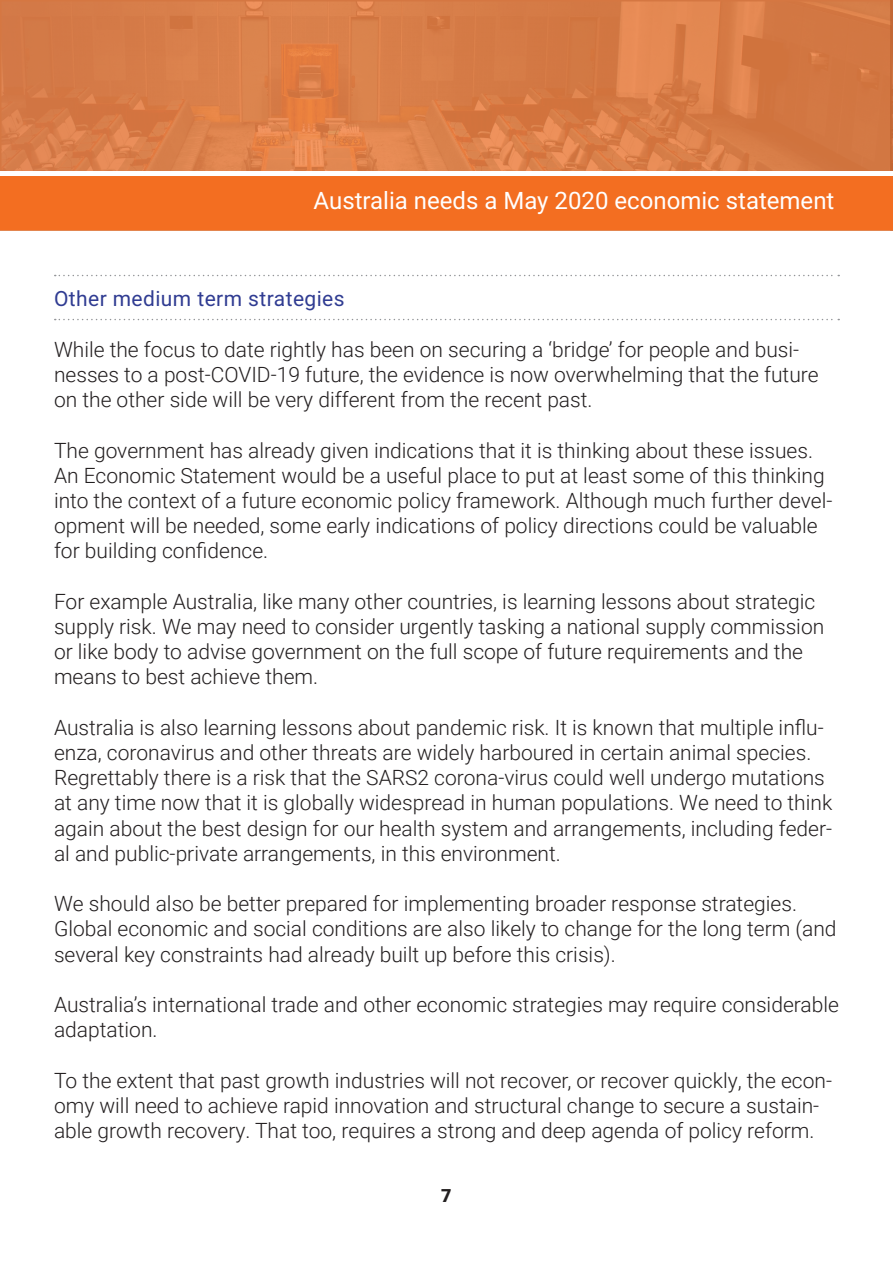
<style>
.page{position:relative;width:893px;height:1263px;background:#fff}
.page>*{position:absolute;margin:0;border:0;box-sizing:border-box;transform-origin:0 0}
.t1{font:24px "Roboto";color:#fff}
.Body_Paragraph{font:300 21px/25.2px "Roboto";color:#231f20}
.Head_1{font:21px "Roboto";letter-spacing:.02em;color:#303c92}
.t2{font:900 18px "Roboto";color:#231f20}
</style>
<div class="page">
<svg style="left:0;top:0;width:893px;height:231px;background:#d87d48"></svg>
<div style="left:0;top:171px;width:893px;height:5px;background:#fff"></div>
<div style="left:0;top:176px;width:893px;height:54px;background:#f36e21"></div>
<svg style="left:55px;top:275px;width:784px;height:1px"></svg>
<svg style="left:55px;top:319px;width:784px;height:1px"></svg>
<p class="t1" style="left:314px;top:184px;width:522px">Australia needs a May 2020 economic statement</p>
<p class="Head_1" style="left:54px;top:284px;width:292px">Other medium term strategies</p>
<p class="Body_Paragraph" style="left:54px;top:336px;width:766px">While the focus to date rightly has been on securing a ‘bridge’ for people and busi&shy;nesses to a post-COVID-19 future, the evidence is now overwhelming that the future on the other side will be very different from the recent past.</p>
<p class="Body_Paragraph" style="left:54px;top:437px;width:780px">The government has already given indications that it is thinking about these issues.<br>An Economic Statement would be a useful place to put at least some of this thinking into the context of a future economic policy framework. Although much further devel&shy;opment will be needed, some early indications of policy directions could be valuable for building confidence.</p>
<p class="Body_Paragraph" style="left:54px;top:588px;width:772px">For example Australia, like many other countries, is learning lessons about strategic supply risk. We may need to consider urgently tasking a national supply commission or like body to advise government on the full scope of future requirements and the means to best achieve them.</p>
<p class="Body_Paragraph" style="left:54px;top:714px;width:780px">Australia is also learning lessons about pandemic risk. It is known that multiple influ&shy;enza, coronavirus and other threats are widely harboured in certain animal species.<br>Regrettably there is a risk that the SARS2 corona-virus could well undergo mutations at any time now that it is globally widespread in human populations. We need to think again about the best design for our health system and arrangements, including feder&shy;al and public-private arrangements, in this environment.</p>
<p class="Body_Paragraph" style="left:54px;top:890px;width:745px">We should also be better prepared for implementing broader response strategies.</p>
<p class="Body_Paragraph" style="left:54px;top:915px;width:784px">Global economic and social conditions are also likely to change for the long term (and several key constraints had already built up before this crisis).</p>
<p class="Body_Paragraph" style="left:54px;top:991px;width:786px">Australia’s international trade and other economic strategies may require considerable adaptation.</p>
<p class="Body_Paragraph" style="left:54px;top:1067px;width:779px">To the extent that past growth industries will not recover, or recover quickly, the econ&shy;omy will need to achieve rapid innovation and structural change to secure a sustain&shy;able growth recovery. That too, requires a strong and deep agenda of policy reform.</p>
<p class="t2" style="left:441px;top:1183px;width:12px">7</p>
</div>
